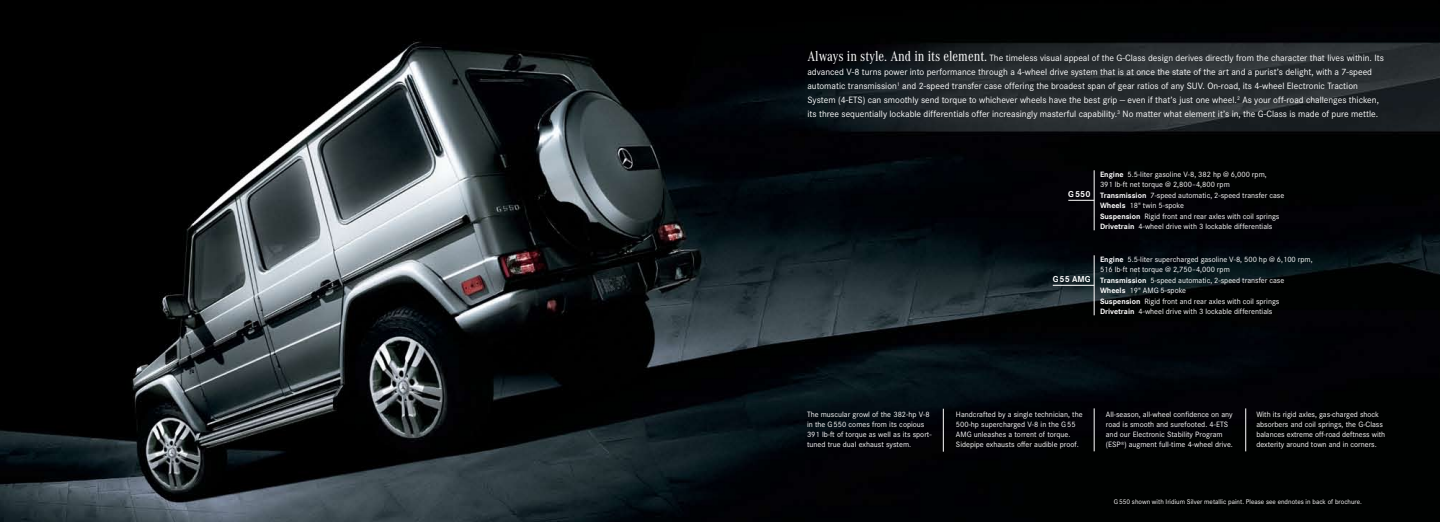
<style>
.page{position:relative;width:1440px;height:522px;background:#fff}
.page>*{position:absolute;margin:0;border:0;box-sizing:border-box;transform-origin:0 0}
.t1{font:9.5px/14px "Corporate S";color:#fff}
.t2{font:700 9px "Corporate S";color:#fff}
.t3{font:8px/10px "Corporate S";color:#fff}
.t4{font:7px "Corporate S";color:#fff}
.s1{font-family:"Corporate A Con T";font-size:15px}
.s2{font-weight:700}
</style>
<div class="page">
<img style="left:0;top:0;width:1440px;height:522px">
<hr style="left:943px;top:409px;width:1px;height:43px;background:#fff">
<hr style="left:1094px;top:408px;width:1px;height:43px;background:#fff">
<hr style="left:1245px;top:408px;width:1px;height:43px;background:#fff">
<svg style="left:1068px;top:200px;width:26px;height:1px"></svg>
<hr style="left:1094px;top:170px;width:1px;height:60px;background:#fff">
<hr style="left:1053px;top:285px;width:41px;height:1px;background:#fff">
<hr style="left:1094px;top:255px;width:1px;height:60px;background:#fff">
<p class="t1" style="left:807px;top:51px;width:578px"><span class="s1">Always in style. And in its element.</span> The timeless visual appeal of the G‑Class design derives directly from the character that lives within. Its advanced V‑8 turns power into performance through a 4-wheel drive system that is at once the state of the art and a purist’s delight, with a 7-speed automatic transmission<sup>1</sup> and 2‑speed transfer case offering the broadest span of gear ratios of any SUV. On-road, its 4‑wheel Electronic Traction System (4‑ETS) can smoothly send torque to whichever wheels have the best grip — even if that’s just one wheel.<sup>2</sup> As your off-road challenges thicken, its three sequentially lockable differentials offer increasingly masterful capability.<sup>3</sup> No matter what element it’s in, the G‑Class is made of pure mettle.</p>
<p class="t2" style="left:1068px;top:189px;width:24px">G 550</p>
<p class="t3" style="left:1100px;top:169px;width:186px;line-height:10.5px"><span class="s2">Engine</span> 5.5-liter gasoline V‑8, 382 hp @ 6,000 rpm,<br>391 lb‑ft net torque @ 2,800–4,800 rpm<br><span class="s2">Transmission</span> 7-speed automatic, 2-speed transfer case <span class="s2">Wheels</span> 18" twin 5‑spoke<br><span class="s2">Suspension</span> Rigid front and rear axles with coil springs <span class="s2">Drivetrain</span> 4-wheel drive with 3 lockable differentials</p>
<p class="t2" style="left:1053px;top:274px;width:39px">G 55 AMG</p>
<p class="t3" style="left:1100px;top:254px;width:214px;line-height:10.5px"><span class="s2">Engine</span> 5.5-liter supercharged gasoline V‑8, 500 hp @ 6,100 rpm, 516 lb‑ft net torque @ 2,750–4,000 rpm<br><span class="s2">Transmission</span> 5-speed automatic, 2-speed transfer case<br><span class="s2">Wheels</span> 19" AMG 5‑spoke<br><span class="s2">Suspension</span> Rigid front and rear axles with coil springs <span class="s2">Drivetrain</span> 4-wheel drive with 3 lockable differentials</p>
<p class="t3" style="left:807px;top:410px;width:126px">The muscular growl of the 382‑hp V‑8 in the G 550 comes from its copious 391 lb‑ft of torque as well as its sport&shy;tuned true dual exhaust system.</p>
<p class="t3" style="left:956px;top:410px;width:128px">Handcrafted by a single technician, the 500‑hp supercharged V‑8 in the G 55<br>AMG unleashes a torrent of torque.<br>Sidepipe exhausts offer audible proof.</p>
<p class="t3" style="left:1106px;top:410px;width:129px">All-season, all-wheel confidence on any road is smooth and surefooted. 4‑ETS and our Electronic Stability Program (ESP<sup>®</sup>) augment full-time 4‑wheel drive.</p>
<p class="t3" style="left:1256px;top:410px;width:130px">With its rigid axles, gas-charged shock absorbers and coil springs, the G‑Class balances extreme off-road deftness with dexterity around town and in corners.</p>
<p class="t4" style="left:1114px;top:498px;width:250px">G 550 shown with Iridium Silver metallic paint. Please see endnotes in back of brochure.</p>
</div>
